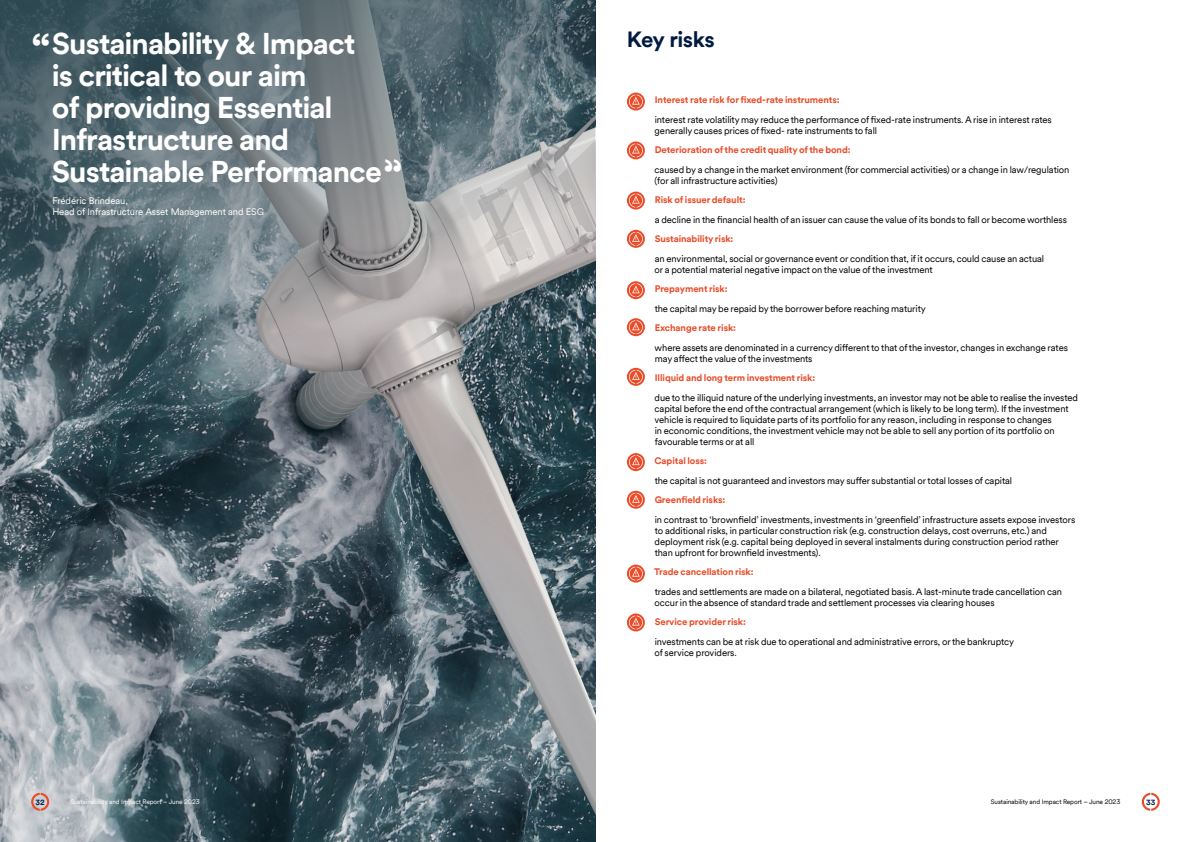
<style>
.page{position:relative;width:1191px;height:842px;background:#fff}
.page>*{position:absolute;margin:0;border:0;box-sizing:border-box;transform-origin:0 0}
.t1{font:700 30px/32px "Schroders Circular TT";letter-spacing:-.035em;color:#fff}
.t2{font:700 22px "Schroders Circular TT";letter-spacing:-.025em;color:#001a41}
.t3{font:9.5px/11px "Schroders Circular TT";letter-spacing:-.01em;color:#000}
.t4{font:700 9.5px "Schroders Circular TT";letter-spacing:-.01em;color:#e94c29}
.t5{font:9.5px/11px "Schroders Circular TT";letter-spacing:-.01em;color:#fff}
.t6{font:700 7.5px "Schroders Circular TT";color:#001a41}
.t7{font:6.5px "Schroders Circular TT";letter-spacing:-.01em;color:#fff}
.t8{font:6.5px "Schroders Circular TT";letter-spacing:-.01em;color:#000}
.s1{font-size:44px}
</style>
<div class="page">
<img style="left:0;top:387px;width:595px;height:455px">
<svg style="left:0;top:0;width:595px;height:387px;background:#6c7a80"></svg>
<svg style="left:627px;top:93px;width:18px;height:18px"></svg>
<svg style="left:629px;top:95px;width:14px;height:14px"></svg>
<svg style="left:627px;top:141px;width:18px;height:18px"></svg>
<svg style="left:629px;top:144px;width:14px;height:13px"></svg>
<svg style="left:627px;top:192px;width:18px;height:18px"></svg>
<svg style="left:629px;top:194px;width:14px;height:14px"></svg>
<svg style="left:627px;top:230px;width:18px;height:18px"></svg>
<svg style="left:629px;top:232px;width:14px;height:14px"></svg>
<svg style="left:627px;top:281px;width:18px;height:18px"></svg>
<svg style="left:629px;top:283px;width:14px;height:14px"></svg>
<svg style="left:627px;top:318px;width:18px;height:18px"></svg>
<svg style="left:629px;top:320px;width:14px;height:14px"></svg>
<svg style="left:627px;top:368px;width:18px;height:18px"></svg>
<svg style="left:629px;top:370px;width:14px;height:14px"></svg>
<svg style="left:627px;top:453px;width:18px;height:18px"></svg>
<svg style="left:629px;top:455px;width:14px;height:14px"></svg>
<svg style="left:627px;top:491px;width:18px;height:18px"></svg>
<svg style="left:629px;top:493px;width:14px;height:14px"></svg>
<svg style="left:627px;top:565px;width:18px;height:18px"></svg>
<svg style="left:629px;top:567px;width:14px;height:13px"></svg>
<svg style="left:627px;top:613px;width:18px;height:18px"></svg>
<svg style="left:629px;top:615px;width:14px;height:14px"></svg>
<svg style="left:31px;top:793px;width:18px;height:18px"></svg>
<svg style="left:1141px;top:793px;width:18px;height:18px"></svg>
<svg style="left:385px;top:159px;width:16px;height:13px"></svg>
<h1 class="t1" style="left:52px;top:26px;width:332px;text-indent:-21px"><span class="s1">“</span>Sustainability &amp; Impact is critical to our aim<br>of providing Essential<br>Infrastructure and<br>Sustainable Performance</h1>
<p class="t5" style="left:52px;top:195px;width:213px">Frédéric Brindeau,<br>Head of Infrastructure Asset Management and ESG</p>
<h2 class="t2" style="left:627px;top:24px;width:89px">Key risks</h2>
<p class="t4" style="left:655px;top:93px;width:186px">Interest rate risk for fixed-rate instruments:</p>
<p class="t3" style="left:654px;top:113px;width:399px">interest rate volatility may reduce the performance of fixed-rate instruments. A rise in interest rates generally causes prices of fixed- rate instruments to fall</p>
<p class="t4" style="left:655px;top:143px;width:197px">Deterioration of the credit quality of the bond:</p>
<p class="t3" style="left:654px;top:163px;width:416px">caused by a change in the market environment (for commercial activities) or a change in law/regulation (for all infrastructure activities)</p>
<p class="t4" style="left:655px;top:193px;width:92px">Risk of issuer default:</p>
<p class="t3" style="left:655px;top:213px;width:414px">a decline in the financial health of an issuer can cause the value of its bonds to fall or become worthless</p>
<p class="t4" style="left:654px;top:232px;width:80px">Sustainability risk:</p>
<p class="t3" style="left:654px;top:252px;width:391px">an environmental, social or governance event or condition that, if it occurs, could cause an actual or a potential material negative impact on the value of the investment</p>
<p class="t4" style="left:655px;top:282px;width:74px">Prepayment risk:</p>
<p class="t3" style="left:654px;top:302px;width:272px">the capital may be repaid by the borrower before reaching maturity</p>
<p class="t4" style="left:655px;top:321px;width:83px">Exchange rate risk:</p>
<p class="t3" style="left:654px;top:341px;width:415px">where assets are denominated in a currency different to that of the investor, changes in exchange rates may affect the value of the investments</p>
<p class="t4" style="left:655px;top:371px;width:162px">Illiquid and long term investment risk:</p>
<p class="t3" style="left:654px;top:391px;width:425px">due to the illiquid nature of the underlying investments, an investor may not be able to realise the invested capital before the end of the contractual arrangement (which is likely to be long term). If the investment vehicle is required to liquidate parts of its portfolio for any reason, including in response to changes<br>in economic conditions, the investment vehicle may not be able to sell any portion of its portfolio on favourable terms or at all</p>
<p class="t4" style="left:654px;top:454px;width:54px">Capital loss:</p>
<p class="t3" style="left:654px;top:474px;width:359px">the capital is not guaranteed and investors may suffer substantial or total losses of capital</p>
<p class="t4" style="left:654px;top:493px;width:72px">Greenfield risks:</p>
<p class="t3" style="left:654px;top:513px;width:422px">in contrast to ‘brownfield’ investments, investments in ‘greenfield’ infrastructure assets expose investors to additional risks, in particular construction risk (e.g. construction delays, cost overruns, etc.) and deployment risk (e.g. capital being deployed in several instalments during construction period rather than upfront for brownfield investments).</p>
<p class="t4" style="left:654px;top:565px;width:101px">Trade cancellation risk:</p>
<p class="t3" style="left:654px;top:586px;width:409px">trades and settlements are made on a bilateral, negotiated basis. A last-minute trade cancellation can occur in the absence of standard trade and settlement processes via clearing houses</p>
<p class="t4" style="left:654px;top:615px;width:93px">Service provider risk:</p>
<p class="t3" style="left:654px;top:636px;width:361px">investments can be at risk due to operational and administrative errors, or the bankruptcy of service providers.</p>
<p class="t6" style="left:36px;top:797px;width:11px">32</p>
<p class="t7" style="left:70px;top:797px;width:131px">Sustainability and Impact Report – June 2023</p>
<p class="t8" style="left:991px;top:797px;width:131px">Sustainability and Impact Report – June 2023</p>
<p class="t6" style="left:1146px;top:797px;width:11px">33</p>
</div>
